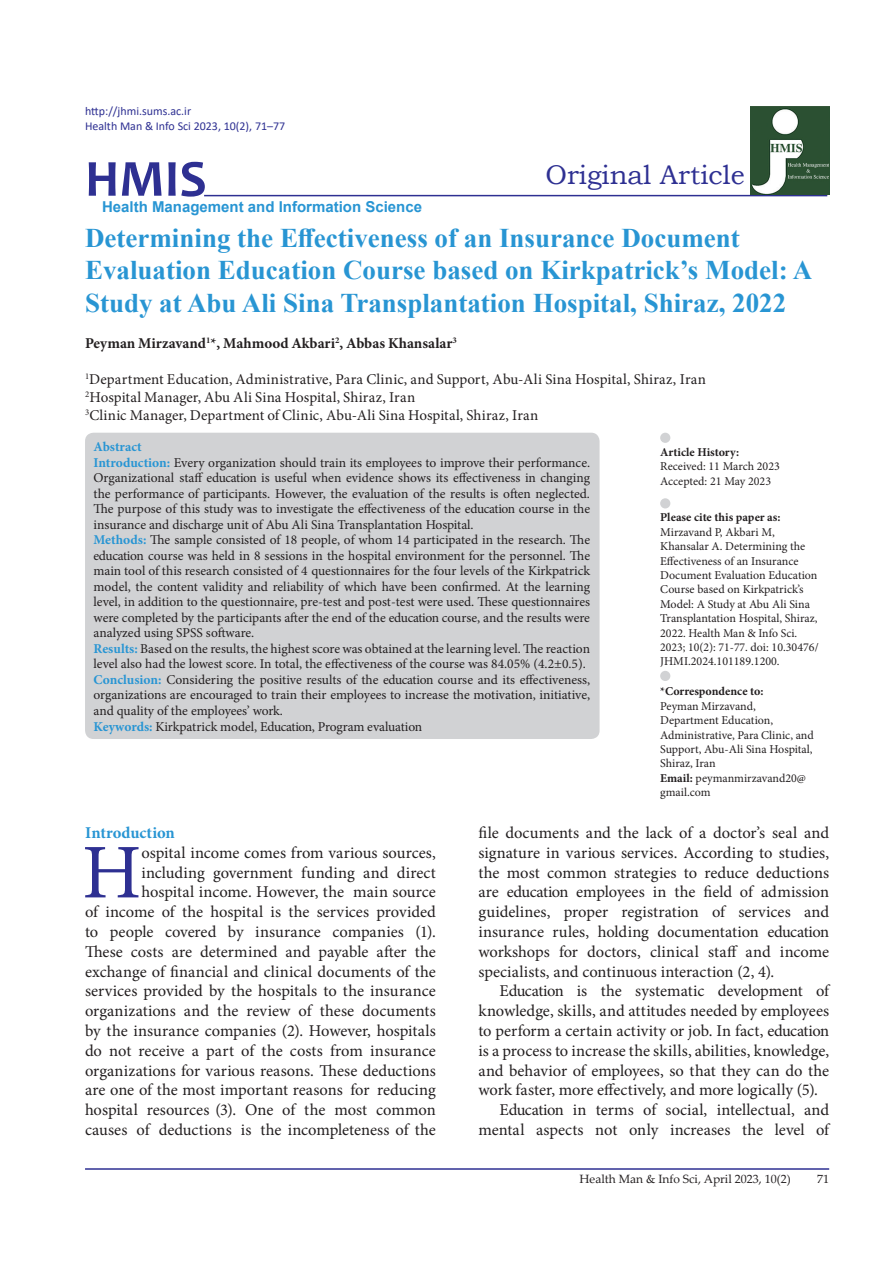
<style>
.page{position:relative;width:893px;height:1263px;background:#fff}
.page>*{position:absolute;margin:0;border:0;box-sizing:border-box;transform-origin:0 0}
.t1{font:77.4px "Minion Pro";color:#2e3092}
.t2{font:700 52.5px "Candara";color:#2e3092}
.t3{font:700 27px/32.4px "Times New Roman";color:#2895d3}
.t4{font:27px "Bookman Old Style";color:#2e3092}
.t5{font:16.5px/19.8px "Minion Pro";color:#231f20;text-align:right}
.t6{font:700 16.5px "Minion Pro";letter-spacing:-.005em;color:#2895d3}
.t7{font:15px/18px "Minion Pro";letter-spacing:.01em;color:#231f20}
.t8{font:700 15px "Minion Pro";color:#231f20}
.t9{font:700 15px "Arial";color:#2895d3}
.t10{font:13.5px/15.5px "Minion Pro";letter-spacing:-.005em;color:#231f20}
.t11{font:12px/14.4px "Minion Pro";color:#231f20}
.t12{font:12px/14.4px "Calibri";color:#2e3092}
.t13{font:700 12px "Minion Pro";color:#231f20}
.t14{font:12px "Palatino Linotype";color:#231f20}
.s1{font-weight:700;color:#2895d3}
.s2{font-weight:700}
</style>
<div class="page">
<hr style="left:85px;top:1168px;width:744px;height:2px;background:#2e3092">
<hr style="left:204px;top:195px;width:623px;height:1px;background:#2e3092">
<img style="left:751px;top:106px;width:78px;height:89px">
<div style="left:85px;top:433px;width:515px;height:306px;background:#d1d2d4;border-radius:9px"></div>
<div style="left:660px;top:433px;width:10px;height:10px;background:#d1d2d4;border-radius:50%"></div>
<div style="left:660px;top:671px;width:10px;height:10px;background:#d1d2d4;border-radius:50%"></div>
<div style="left:660px;top:498px;width:10px;height:10px;background:#d1d2d4;border-radius:50%"></div>
<p class="t12" style="left:85px;top:104px;width:202px">http://jhmi.sums.ac.ir<br>Health Man &amp; Info Sci 2023, 10(2), 71–77</p>
<h2 class="t2" style="left:85px;top:146px;width:123px">HMIS</h2>
<p class="t9" style="left:102px;top:196px;width:322px">Health Management and Information Science</p>
<h3 class="t4" style="left:545px;top:157px;width:201px">Original Article</h3>
<h3 class="t3" style="left:85px;top:221px;width:729px">Determining the Effectiveness of an Insurance Document<br>Evaluation Education Course based on Kirkpatrick’s Model: A<br>Study at Abu Ali Sina Transplantation Hospital, Shiraz, 2022</h3>
<p class="t8" style="left:85px;top:332px;width:373px">Peyman Mirzavand<sup>1</sup>*, Mahmood Akbari<sup>2</sup>, Abbas Khansalar<sup>3</sup></p>
<p class="t7" style="left:85px;top:370px;width:622px"><sup>1</sup>Department Education, Administrative, Para Clinic, and Support, Abu-Ali Sina Hospital, Shiraz, Iran<br><sup>2</sup>Hospital Manager, Abu Ali Sina Hospital, Shiraz, Iran<br><sup>3</sup>Clinic Manager, Department of Clinic, Abu-Ali Sina Hospital, Shiraz, Iran</p>
<p class="t13" style="left:660px;top:443px;width:80px">Article History:</p>
<p class="t11" style="left:660px;top:459px;width:121px">Received: 11 March 2023<br>Accepted: 21 May 2023</p>
<p class="t10" style="left:94px;top:439px;width:498px"><span class="s1">Abstract<br>Introduction:</span> Every organization should train its employees to improve their performance.<br>Organizational staff education is useful when evidence shows its effectiveness in changing the performance of participants. However, the evaluation of the results is often neglected.<br>The purpose of this study was to investigate the effectiveness of the education course in the insurance and discharge unit of Abu Ali Sina Transplantation Hospital.<br><span class="s1">Methods:</span> The sample consisted of 18 people, of whom 14 participated in the research. The education course was held in 8 sessions in the hospital environment for the personnel. The main tool of this research consisted of 4 questionnaires for the four levels of the Kirkpatrick model, the content validity and reliability of which have been confirmed. At the learning level, in addition to the questionnaire, pre-test and post-test were used. These questionnaires were completed by the participants after the end of the education course, and the results were analyzed using SPSS software.<br><span class="s1">Results:</span> Based on the results, the highest score was obtained at the learning level. The reaction level also had the lowest score. In total, the effectiveness of the course was 84.05% (4.2±0.5).<br><span class="s1">Conclusion:</span> Considering the positive results of the education course and its effectiveness, organizations are encouraged to train their employees to increase the motivation, initiative, and quality of the employees’ work.<br><span class="s1">Keywords:</span> Kirkpatrick model, Education, Program evaluation</p>
<p class="t13" style="left:660px;top:509px;width:122px">Please cite this paper as:</p>
<p class="t11" style="left:660px;top:525px;width:160px">Mirzavand P, Akbari M,<br>Khansalar A. Determining the<br>Effectiveness of an Insurance<br>Document Evaluation Education<br>Course based on Kirkpatrick’s<br>Model: A Study at Abu Ali Sina<br>Transplantation Hospital, Shiraz,<br>2022. Health Man &amp; Info Sci.<br>2023; 10(2): 71-77. doi: 10.30476/<br>JHMI.2024.101189.1200.</p>
<p class="t13" style="left:660px;top:683px;width:105px">*Correspondence to:</p>
<p class="t11" style="left:660px;top:699px;width:155px">Peyman Mirzavand,<br>Department Education,<br>Administrative, Para Clinic, and<br>Support, Abu-Ali Sina Hospital,<br>Shiraz, Iran<br><span class="s2">Email:</span> peymanmirzavand20@ gmail.com</p>
<p class="t6" style="left:85px;top:821px;width:91px">Introduction</p>
<h1 class="t1" style="left:82px;top:821px;width:61px">H</h1>
<p class="t5" style="left:85px;top:843px;width:352px">ospital income comes from various sources, including government funding and direct hospital income. However, the main source<br>of income of the hospital is the services provided to people covered by insurance companies (1).<br>These costs are determined and payable after the exchange of financial and clinical documents of the services provided by the hospitals to the insurance organizations and the review of these documents by the insurance companies (2). However, hospitals do not receive a part of the costs from insurance organizations for various reasons. These deductions are one of the most important reasons for reducing hospital resources (3). One of the most common causes of deductions is the incompleteness of the</p>
<p class="t5" style="left:478px;top:823px;width:352px;text-align:justify">file documents and the lack of a doctor’s seal and signature in various services. According to studies, the most common strategies to reduce deductions are education employees in the field of admission guidelines, proper registration of services and insurance rules, holding documentation education workshops for doctors, clinical staff and income specialists, and continuous interaction (2, 4).</p>
<p class="t5" style="left:500px;top:981px;width:331px">Education is the systematic development of</p>
<p class="t5" style="left:478px;top:1001px;width:352px">knowledge, skills, and attitudes needed by employees</p>
<p class="t5" style="left:478px;top:1021px;width:352px">to perform a certain activity or job. In fact, education</p>
<p class="t5" style="left:478px;top:1041px;width:352px">is a process to increase the skills, abilities, knowledge,</p>
<p class="t5" style="left:478px;top:1060px;width:352px">and behavior of employees, so that they can do the</p>
<p class="t5" style="left:478px;top:1080px;width:341px">work faster, more effectively, and more logically (5).</p>
<p class="t5" style="left:500px;top:1100px;width:331px">Education in terms of social, intellectual, and</p>
<p class="t5" style="left:478px;top:1120px;width:352px">mental aspects not only increases the level of</p>
<p class="t14" style="left:580px;top:1170px;width:213px">Health Man &amp; Info Sci, April 2023, 10(2)</p>
<p class="t14" style="left:817px;top:1170px;width:13px">71</p>
</div>
